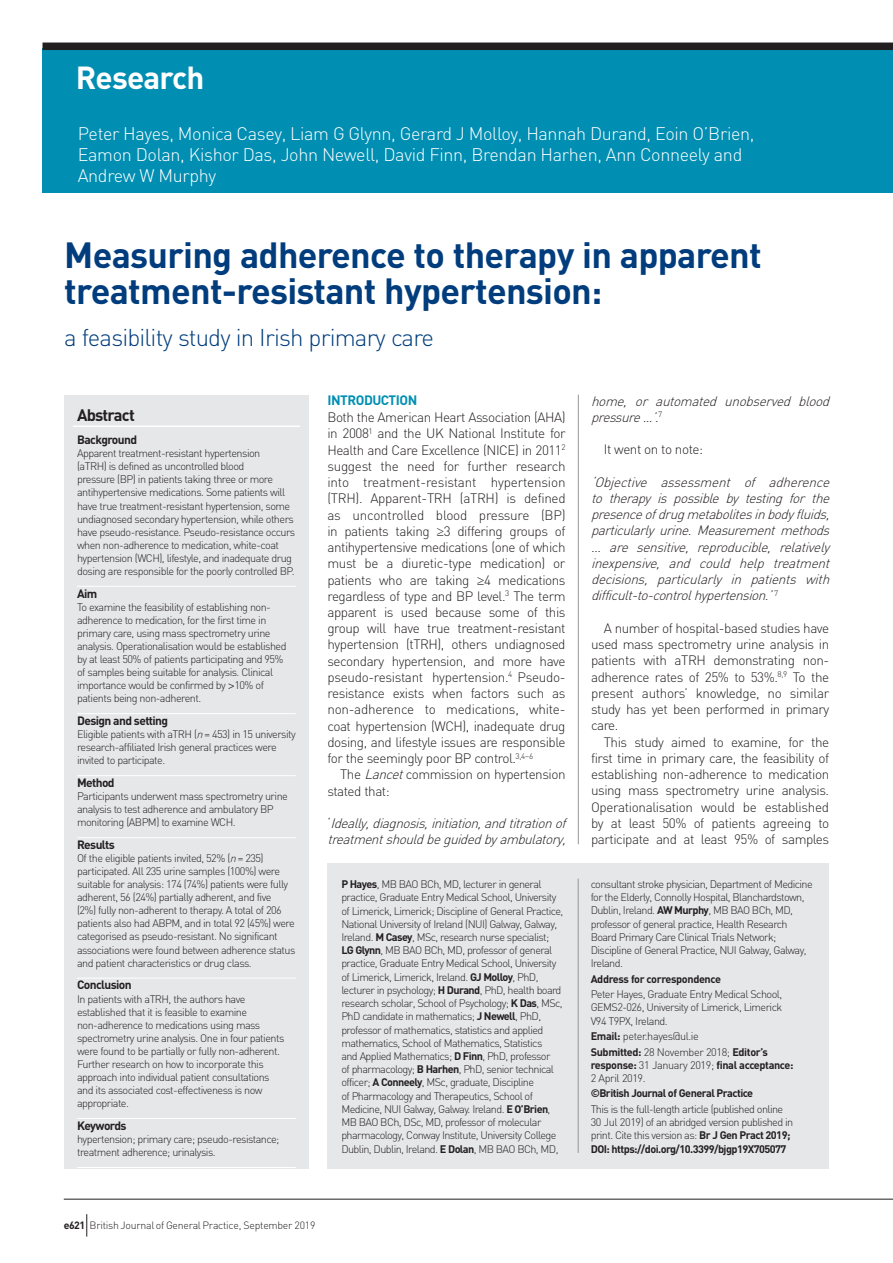
<style>
.page{position:relative;width:893px;height:1263px;background:#fff}
.page>*{position:absolute;margin:0;border:0;box-sizing:border-box;transform-origin:0 0}
.t1{font:700 36px/36px "DIN";letter-spacing:-.02em;color:#013d7d}
.t2{font:700 31.5px "DIN";letter-spacing:-.025em;color:#fff}
.t3{font:300 24px "DIN";letter-spacing:-.035em;color:#013d7d}
.t4{font:300 18px/21px "DIN";letter-spacing:-.02em;color:#fff}
.t5{font:700 16.5px "DIN";letter-spacing:-.05em;color:#231f20}
.t6{font:300 13.5px/16.2px "DIN";letter-spacing:-.035em;color:#231f20;text-align:justify}
.t7{font:italic 300 13.5px/16.2px "DIN";color:#231f20}
.t8{font:700 13.5px "DIN";letter-spacing:-.035em;color:#008fb3}
.t9{font:700 12px "DIN";letter-spacing:-.05em;color:#231f20}
.t10{font:300 10.8px/13px "DIN";letter-spacing:-.05em;color:#231f20}
.t11{font:700 10.8px/13.2px "DIN";letter-spacing:-.05em;color:#231f20}
.t12{font:300 10.5px "DIN";letter-spacing:-.025em;color:#231f20}
.s1{font-family:"Helvetica"}
.s2{font-style:italic}
.s3{font-style:normal}
.s4{font-weight:700}
.s5{font-weight:300}
</style>
<div class="page">
<div style="left:43px;top:48px;width:850px;height:144px;background:#008fb3"></div>
<div style="left:43px;top:43px;width:850px;height:7px;background:#231f20"></div>
<hr style="left:578px;top:395px;width:1px;height:449px;background:#939598">
<div style="left:327px;top:863px;width:502px;height:305px;background:#e6e7e9"></div>
<hr style="left:578px;top:879px;width:1px;height:274px;background:#939598">
<div style="left:64px;top:395px;width:245px;height:773px;background:#e6e7e9"></div>
<hr style="left:73px;top:425px;width:227px;height:2px;background:#fff">
<hr style="left:77px;top:586px;width:219px;height:1px;background:#fff">
<hr style="left:77px;top:713px;width:219px;height:1px;background:#fff">
<hr style="left:77px;top:775px;width:219px;height:1px;background:#fff">
<hr style="left:77px;top:837px;width:219px;height:1px;background:#fff">
<hr style="left:77px;top:978px;width:219px;height:1px;background:#fff">
<hr style="left:77px;top:1118px;width:219px;height:1px;background:#fff">
<hr style="left:77px;top:1167px;width:219px;height:1px;background:#fff">
<hr style="left:64px;top:1199px;width:829px;height:1px;background:#231f20">
<svg style="left:86px;top:1214px;width:1px;height:22px"></svg>
<h2 class="t2" style="left:76px;top:57px;width:130px">Research</h2>
<h3 class="t4" style="left:78px;top:123px;width:678px">Peter Hayes, Monica Casey, Liam G Glynn, Gerard J Molloy, Hannah Durand, Eoin O’Brien,<br>Eamon Dolan, Kishor Das, John Newell, David Finn, Brendan Harhen, Ann Conneely and<br>Andrew W Murphy</h3>
<h1 class="t1" style="left:64px;top:235px;width:699px">Measuring adherence to therapy in apparent treatment-resistant hypertension:</h1>
<h3 class="t3" style="left:64px;top:323px;width:371px">a feasibility study in Irish primary care</h3>
<h3 class="t5" style="left:77px;top:405px;width:59px">Abstract</h3>
<p class="t9" style="left:77px;top:432px;width:62px">Background</p>
<p class="t10" style="left:77px;top:447px;width:220px">Apparent treatment-resistant hypertension<br>(aTRH) is defined as uncontrolled blood<br>pressure (BP) in patients taking three or more antihypertensive medications. Some patients will have true treatment-resistant hypertension, some undiagnosed secondary hypertension, while others have pseudo-resistance. Pseudo-resistance occurs when non-adherence to medication, white-coat hypertension (WCH), lifestyle, and inadequate drug dosing are responsible for the poorly controlled BP.</p>
<p class="t9" style="left:77px;top:585px;width:22px">Aim</p>
<p class="t10" style="left:77px;top:600px;width:211px">To examine the feasibility of establishing non&shy;adherence to medication, for the first time in primary care, using mass spectrometry urine analysis. Operationalisation would be established by at least 50% of patients participating and 95% of samples being suitable for analysis. Clinical importance would be confirmed by <span class="s1">&gt;</span>10% of patients being non-adherent.</p>
<p class="t9" style="left:77px;top:713px;width:93px">Design and setting</p>
<p class="t10" style="left:77px;top:727px;width:220px">Eligible patients with aTRH (<span class="s2">n</span>= 453) in 15 university research-affiliated Irish general practices were invited to participate.</p>
<p class="t9" style="left:77px;top:775px;width:39px">Method</p>
<p class="t10" style="left:77px;top:789px;width:212px">Participants underwent mass spectrometry urine analysis to test adherence and ambulatory BP monitoring (ABPM) to examine WCH.</p>
<p class="t9" style="left:77px;top:837px;width:39px">Results</p>
<p class="t10" style="left:77px;top:852px;width:220px">Of the eligible patients invited, 52% (<span class="s2">n</span>= 235) participated. All 235 urine samples (100%) were suitable for analysis: 174 (74%) patients were fully adherent, 56 (24%) partially adherent, and five<br>(2%) fully non-adherent to therapy. A total of 206 patients also had ABPM, and in total 92 (45%) were categorised as pseudo-resistant. No significant associations were found between adherence status and patient characteristics or drug class.</p>
<p class="t9" style="left:77px;top:977px;width:56px">Conclusion</p>
<p class="t10" style="left:77px;top:992px;width:209px">In patients with aTRH, the authors have established that it is feasible to examine non-adherence to medications using mass spectrometry urine analysis. One in four patients were found to be partially or fully non-adherent.<br>Further research on how to incorporate this approach into individual patient consultations and its associated cost-effectiveness is now appropriate.</p>
<p class="t9" style="left:77px;top:1118px;width:51px">Keywords</p>
<p class="t10" style="left:77px;top:1132px;width:204px">hypertension; primary care; pseudo-resistance; treatment adherence; urinalysis.</p>
<p class="t8" style="left:327px;top:391px;width:91px">INTRODUCTION</p>
<p class="t6" style="left:327px;top:409px;width:240px">Both the American Heart Association (AHA) in 2008<sup>1</sup> and the UK National Institute for Health and Care Excellence (NICE) in 2011<sup>2 </sup>suggest the need for further research into treatment-resistant hypertension (TRH). Apparent-TRH (aTRH) is defined as uncontrolled blood pressure (BP) in patients taking <span class="s1">≥</span>3 differing groups of antihypertensive medications (one of which must be a diuretic-type medication) or patients who are taking <span class="s1">≥</span>4 medications regardless of type and BP level.<sup>3</sup> The term apparent is used because some of this group will have true treatment-resistant hypertension (tTRH), others undiagnosed secondary hypertension, and more have pseudo-resistant hypertension.<sup>4</sup> Pseudo&shy;resistance exists when factors such as non-adherence to medications, white&shy;coat hypertension (WCH), inadequate drug dosing, and lifestyle issues are responsible for the seemingly poor BP control.<sup>3,4–6</sup></p>
<p class="t6" style="left:327px;top:766px;width:240px;text-indent:13px">The <span class="s2">Lancet</span>commission on hypertension stated that:</p>
<p class="t7" style="left:327px;top:815px;width:244px"><span class="s3">‘</span> Ideally,diagnosis,initiation,andtitrationof treatmentshouldbeguidedbyambulatory,</p>
<p class="t7" style="left:591px;top:392px;width:244px">home, or automated unobserved blood pressure...’<span class="s3">.</span> <sup>7</sup></p>
<p class="t6" style="left:604px;top:441px;width:101px">It went on to note:</p>
<p class="t7" style="left:591px;top:474px;width:244px;text-align:justify">‘Objective assessment of adherence to therapy is possible by testing for the presenceofdrugmetabolitesinbodyfluids, particularly urine. Measurement methods … are sensitive, reproducible, relatively inexpensive, and could help treatment decisions, particularly in patients with difficult-to-controlhypertension.’ <sup>7</sup></p>
<p class="t6" style="left:591px;top:620px;width:240px;text-indent:13px">A number of hospital-based studies have used mass spectrometry urine analysis in patients with aTRH demonstrating non&shy;adherence rates of 25% to 53%.<sup>8,9</sup> To the present authors’ knowledge, no similar study has yet been performed in primary care.</p>
<p class="t6" style="left:591px;top:734px;width:240px;text-indent:13px">This study aimed to examine, for the first time in primary care, the feasibility of establishing non-adherence to medication using mass spectrometry urine analysis.<br>Operationalisation would be established by at least 50% of patients agreeing to participate and at least 95% of samples</p>
<p class="t10" style="left:341px;top:877px;width:223px"><span class="s4">P Hayes</span>, MB BAO BCh, MD, lecturer in general practice, Graduate Entry Medical School, University of Limerick, Limerick; Discipline of General Practice, National University of Ireland (NUI) Galway, Galway, Ireland. <span class="s4">M Casey</span>, MSc, research nurse specialist; <span class="s4">LG Glynn</span>, MB BAO BCh, MD, professor of general practice, Graduate Entry Medical School, University of Limerick, Limerick, Ireland. <span class="s4">GJ Molloy</span>, PhD, lecturer in psychology; <span class="s4">H Durand</span>, PhD, health board research scholar, School of Psychology; <span class="s4">K Das</span>, MSc, PhD candidate in mathematics; <span class="s4">J Newell</span>, PhD, professor of mathematics, statistics and applied mathematics, School of Mathematics, Statistics<br>and Applied Mathematics; <span class="s4">D Finn</span>, PhD, professor<br>of pharmacology; <span class="s4">B Harhen</span>, PhD, senior technical officer; <span class="s4">A Conneely</span>, MSc, graduate, Discipline<br>of Pharmacology and Therapeutics, School of Medicine, NUI Galway, Galway. Ireland. <span class="s4">E O’Brien</span>, MB BAO BCh, DSc, MD, professor of molecular pharmacology, Conway Institute, University College Dublin, Dublin, Ireland. <span class="s4">E Dolan</span>, MB BAO BCh, MD,</p>
<p class="t10" style="left:591px;top:877px;width:224px">consultant stroke physician, Department of Medicine for the Elderly, Connolly Hospital, Blanchardstown, Dublin, Ireland. <span class="s4">AW Murphy</span>, MB BAO BCh, MD, professor of general practice, Health Research Board Primary Care Clinical Trials Network; Discipline of General Practice, NUI Galway, Galway, Ireland.</p>
<p class="t11" style="left:591px;top:972px;width:132px">Address for correspondence</p>
<p class="t10" style="left:591px;top:987px;width:193px;text-align:justify">Peter Hayes, Graduate Entry Medical School, GEMS2-026, University of Limerick, Limerick V94 T9PX, Ireland.</p>
<p class="t10" style="left:591px;top:1028px;width:179px;line-height:15.5px"><span class="s4">Email:</span> peter.hayes@ul.ie<br><span class="s4">Submitted:</span> 28 November 2018; <span class="s4">Editor’s</span></p>
<p class="t11" style="left:591px;top:1058px;width:204px">response: <span class="s5">31 January 2019;</span> final acceptance:<br><span class="s5">2 April 2019.</span></p>
<p class="t11" style="left:591px;top:1086px;width:164px">©British Journal of General Practice</p>
<p class="t10" style="left:591px;top:1102px;width:204px">This is the full-length article (published online 30 Jul 2019) of an abridged version published in print. Cite this version as: <span class="s4">Br J Gen Pract 2019; DOI: https://doi.org/10.3399/bjgp19X705077</span></p>
<p class="t12" style="left:64px;top:1218px;width:253px"><span class="s4">e621</span> British Journal of General Practice, September 2019</p>
</div>
